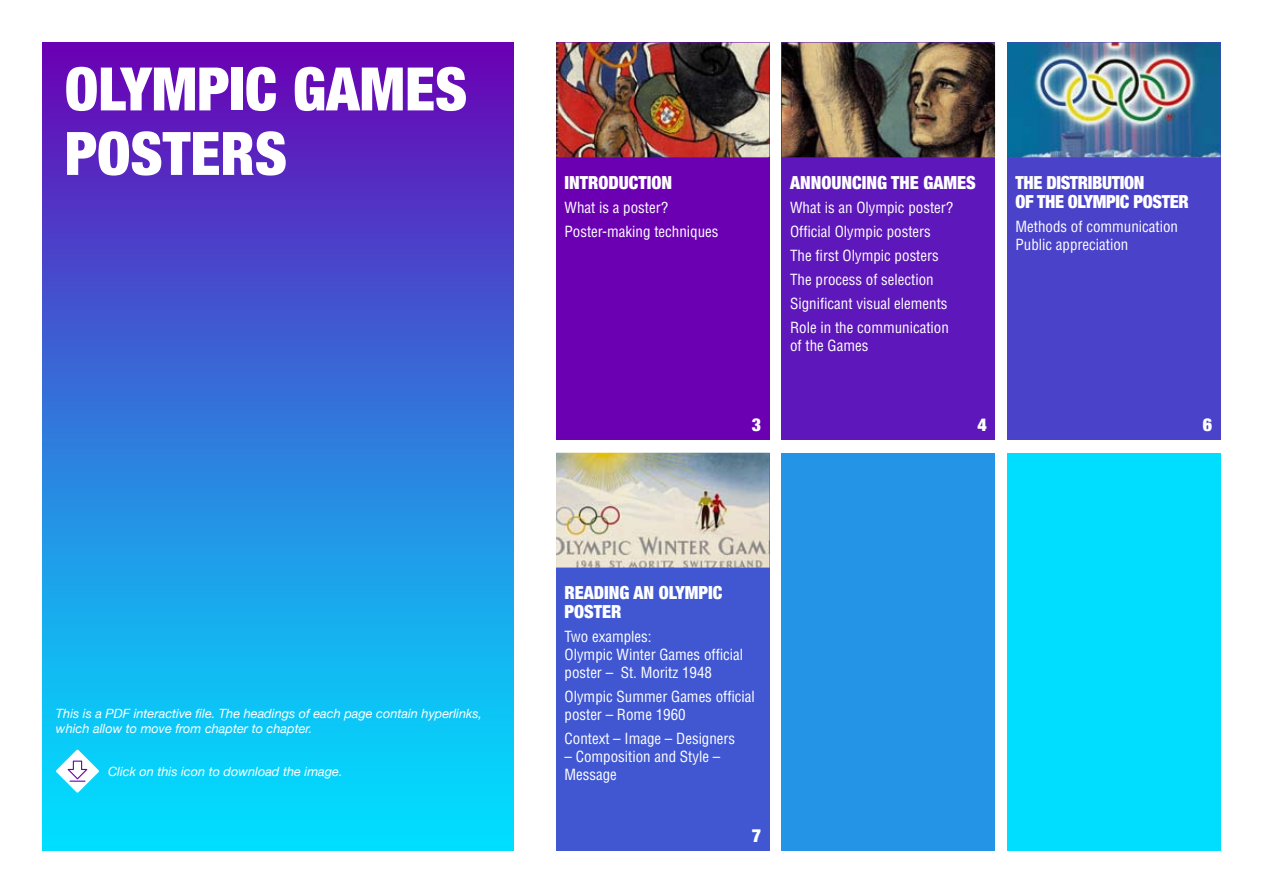
<style>
.page{position:relative;width:1263px;height:893px;background:#fff}
.page>*{position:absolute;margin:0;border:0;box-sizing:border-box;transform-origin:0 0}
.t1{font:900 condensed 60px/64.5px "Helvetica Neue";color:#fff}
.t2{font:900 condensed 18px/19.5px "Helvetica Neue";color:#fff}
.t3{font:900 condensed 18px/19.5px "Helvetica Neue";letter-spacing:-.02em;color:#fff}
.t4{font:condensed 15px/24px "Helvetica";color:#fff}
.t5{font:italic 12.75px/15.3px "Helvetica Neue";color:#fff}
</style>
<div class="page">
<div style="left:43px;top:43px;width:470px;height:807px;background:linear-gradient(to bottom,#6707b5,#00ecff)"></div>
<div style="left:556px;top:43px;width:213px;height:397px;background:#6b00b3"></div>
<div style="left:556px;top:453px;width:213px;height:397px;background:#4057d1"></div>
<div style="left:1007px;top:453px;width:213px;height:397px;background:#00deff"></div>
<div style="left:782px;top:453px;width:213px;height:397px;background:#2494e6"></div>
<div style="left:782px;top:43px;width:213px;height:397px;background:#5e17ba"></div>
<div style="left:1007px;top:43px;width:213px;height:397px;background:#4a42c9"></div>
<img style="left:556px;top:43px;width:213px;height:114px">
<img style="left:556px;top:453px;width:213px;height:115px">
<img style="left:782px;top:43px;width:213px;height:114px">
<img style="left:1007px;top:43px;width:213px;height:114px">
<svg style="left:55px;top:749px;width:45px;height:44px"></svg>
<h1 class="t1" style="left:65px;top:53px;width:404px">OLYMPIC GAMES<br>POSTERS</h1>
<p class="t5" style="left:56px;top:707px;width:428px">This is a PDF interactive file. The headings of each page contain hyperlinks, which allow to move from chapter to chapter.</p>
<p class="t5" style="left:108px;top:764px;width:236px">Click on this icon to download the image.</p>
<p class="t2" style="left:564px;top:171px;width:109px">INTRODUCTION</p>
<p class="t4" style="left:564px;top:195px;width:155px">What is a poster?<br>Poster-making techniques</p>
<p class="t2" style="left:752px;top:414px;width:11px">3</p>
<p class="t2" style="left:790px;top:171px;width:187px">ANNOUNCING THE GAMES</p>
<p class="t4" style="left:790px;top:195px;width:165px">What is an Olympic poster?<br>Official Olympic posters<br>The first Olympic posters<br>The process of selection<br>Significant visual elements<br>Role in the communication</p>
<p class="t4" style="left:790px;top:333px;width:80px">of the Games</p>
<p class="t3" style="left:1015px;top:171px;width:175px">THE DISTRIBUTION<br>OF THE OLYMPIC POSTER</p>
<p class="t4" style="left:1015px;top:218px;width:164px;line-height:18px">Methods of communication<br>Public appreciation</p>
<p class="t2" style="left:977px;top:414px;width:11px">4</p>
<p class="t2" style="left:1203px;top:414px;width:11px">6</p>
<p class="t2" style="left:564px;top:582px;width:160px">READING AN OLYMPIC<br>POSTER</p>
<p class="t4" style="left:564px;top:628px;width:180px;line-height:18px">Two examples:<br>Olympic Winter Games official poster – St. Moritz 1948</p>
<p class="t4" style="left:564px;top:688px;width:192px;line-height:18px">Olympic Summer Games official poster – Rome 1960</p>
<p class="t4" style="left:564px;top:727px;width:172px">Context – Image – Designers</p>
<p class="t4" style="left:564px;top:748px;width:157px;line-height:18px">– Composition and Style –<br>Message</p>
<p class="t2" style="left:752px;top:825px;width:11px">7</p>
</div>
